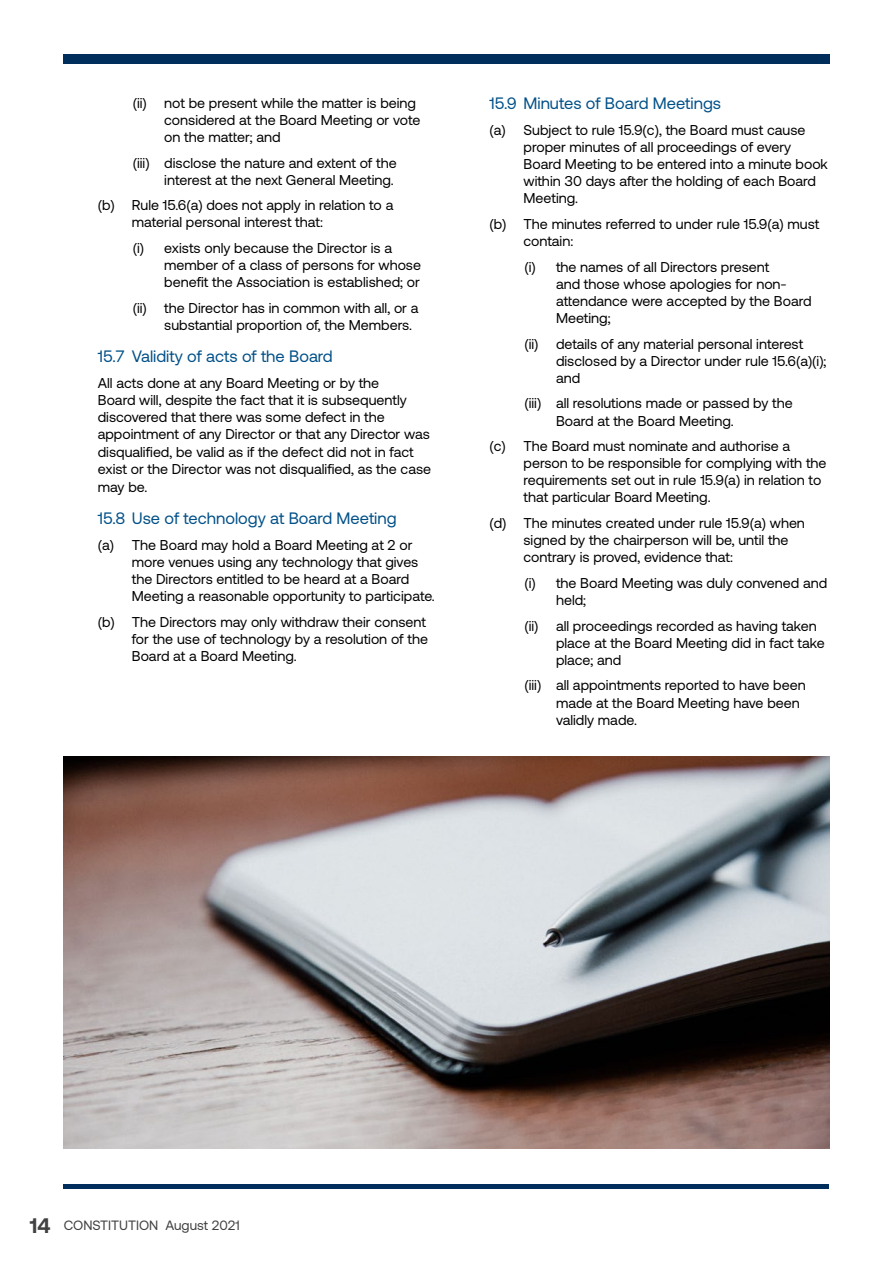
<style>
.page{position:relative;width:893px;height:1263px;background:#fff}
.page>*{position:absolute;margin:0;border:0;box-sizing:border-box;transform-origin:0 0}
.t1{font:16.5px "Aeonik";color:#005088}
.t2{font:14.25px/17.1px "Aeonik";color:#000}
.t3{font:13.5px "Aeonik";color:#414042}
.s1{font-weight:700;font-size:21px}
</style>
<div class="page">
<img style="left:64px;top:756px;width:765px;height:392px">
<div style="left:64px;top:1184px;width:765px;height:5px;background:#002e5c"></div>
<div style="left:63px;top:55px;width:767px;height:9px;background:#002e5c"></div>
<p class="t2" style="left:164px;top:94px;width:258px;text-indent:-32px">(ii) not be present while the matter is being considered at the Board Meeting or vote on the matter; and</p>
<p class="t2" style="left:133px;top:154px;width:265px;text-align:right">(iii) disclose the nature and extent of the interest at the next General Meeting.</p>
<p class="t2" style="left:132px;top:197px;width:263px;text-indent:-34px">(b) Rule 15.6(a) does not apply in relation to a material personal interest that:</p>
<p class="t2" style="left:164px;top:240px;width:258px;text-indent:-32px">(i) exists only because the Director is a member of a class of persons for whose benefit the Association is established; or</p>
<p class="t2" style="left:164px;top:299px;width:256px;text-indent:-32px">(ii) the Director has in common with all, or a substantial proportion of, the Members.</p>
<p class="t1" style="left:98px;top:348px;width:236px">15.7 Validity of acts of the Board</p>
<p class="t2" style="left:98px;top:374px;width:335px">All acts done at any Board Meeting or by the<br>Board will, despite the fact that it is subsequently discovered that there was some defect in the appointment of any Director or that any Director was disqualified, be valid as if the defect did not in fact exist or the Director was not disqualified, as the case may be.</p>
<p class="t1" style="left:98px;top:509px;width:300px">15.8 Use of technology at Board Meeting</p>
<p class="t2" style="left:132px;top:536px;width:305px;text-indent:-34px">(a) The Board may hold a Board Meeting at 2 or more venues using any technology that gives the Directors entitled to be heard at a Board Meeting a reasonable opportunity to participate.</p>
<p class="t2" style="left:132px;top:613px;width:298px;text-indent:-34px">(b) The Directors may only withdraw their consent for the use of technology by a resolution of the<br>Board at a Board Meeting.</p>
<p class="t1" style="left:489px;top:95px;width:233px">15.9 Minutes of Board Meetings</p>
<p class="t2" style="left:523px;top:121px;width:306px;text-indent:-34px">(a) Subject to rule 15.9(c), the Board must cause proper minutes of all proceedings of every Board Meeting to be entered into a minute book within 30 days after the holding of each Board Meeting.</p>
<p class="t2" style="left:523px;top:215px;width:297px;text-indent:-34px">(b) The minutes referred to under rule 15.9(a) must contain:</p>
<p class="t2" style="left:556px;top:258px;width:257px;text-indent:-32px">(i) the names of all Directors present<br>and those whose apologies for non&shy;attendance were accepted by the Board<br>Meeting;</p>
<p class="t2" style="left:556px;top:335px;width:272px;text-indent:-32px">(ii) details of any material personal interest disclosed by a Director under rule 15.6(a)(i); and</p>
<p class="t2" style="left:556px;top:395px;width:238px;text-indent:-32px">(iii) all resolutions made or passed by the<br>Board at the Board Meeting.</p>
<p class="t2" style="left:523px;top:438px;width:304px;text-indent:-34px">(c) The Board must nominate and authorise a person to be responsible for complying with the requirements set out in rule 15.9(a) in relation to that particular Board Meeting.</p>
<p class="t2" style="left:523px;top:515px;width:283px;text-indent:-34px">(d) The minutes created under rule 15.9(a) when signed by the chairperson will be, until the contrary is proved, evidence that:</p>
<p class="t2" style="left:556px;top:574px;width:273px;text-indent:-32px">(i) the Board Meeting was duly convened and held;</p>
<p class="t2" style="left:556px;top:617px;width:270px;text-indent:-32px">(ii) all proceedings recorded as having taken place at the Board Meeting did in fact take place; and</p>
<p class="t2" style="left:556px;top:677px;width:251px;text-indent:-32px">(iii) all appointments reported to have been made at the Board Meeting have been validly made.</p>
<p class="t3" style="left:30px;top:1218px;width:211px"><span class="s1">14</span> CONSTITUTION August 2021</p>
</div>
